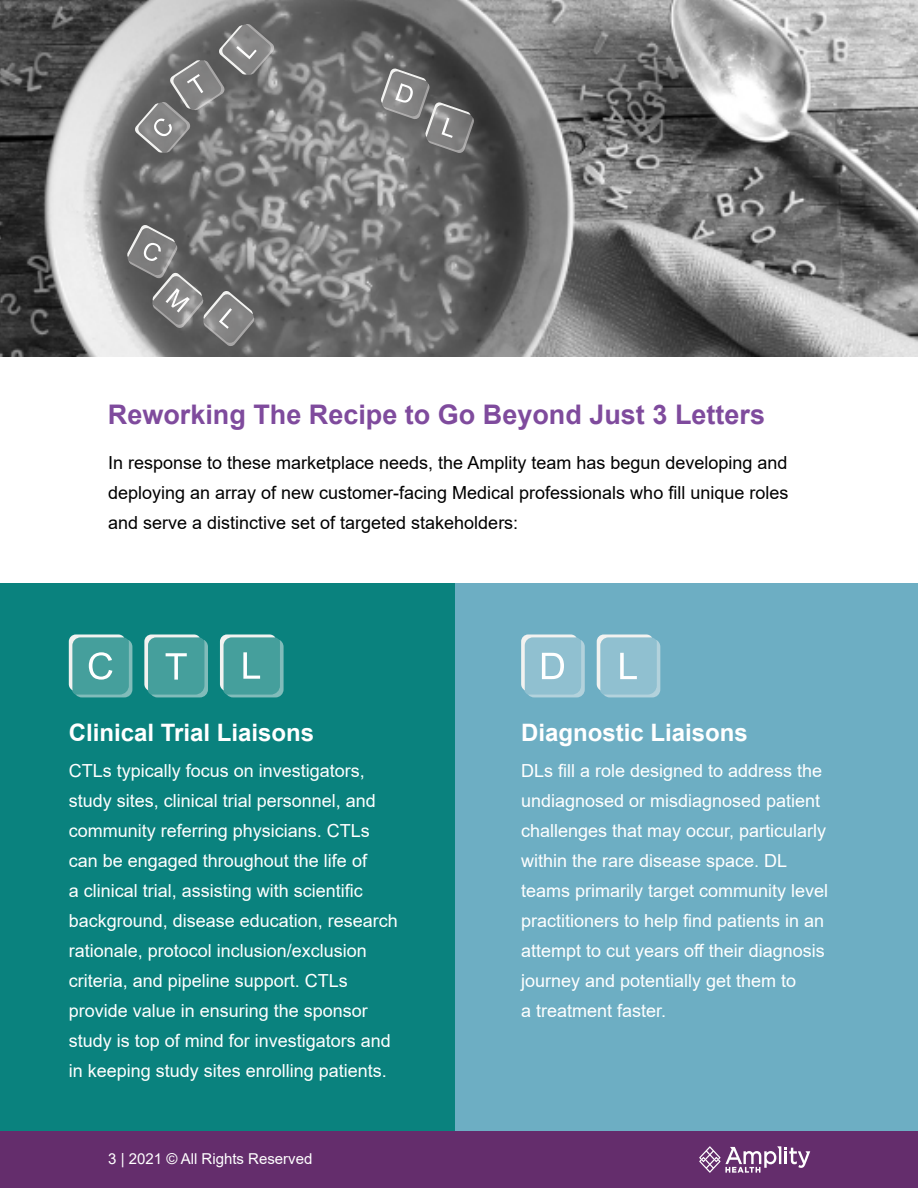
<style>
.page{position:relative;width:918px;height:1188px;background:#fff}
.page>*{position:absolute;margin:0;border:0;box-sizing:border-box;transform-origin:0 0}
.t1{font:700 27px "Arial";color:#7f4b9d}
.t2{font:700 24px "Arial";color:#fff}
.t3{font:18px/30px "Arial";color:#fff}
.t4{font:18px/30px "Arial";color:#000;text-align:justify}
.t5{font:15px "Arial";color:#fff}
</style>
<div class="page">
<img style="left:0;top:0;width:917px;height:357px">
<div style="left:0;top:584px;width:455px;height:575px;background:#0a827e"></div>
<div style="left:455px;top:584px;width:463px;height:575px;background:#6daec3"></div>
<svg style="left:69px;top:635px;width:63px;height:62px;background:#5faca9"></svg>
<svg style="left:144px;top:635px;width:64px;height:62px;background:#5caaa7"></svg>
<svg style="left:220px;top:635px;width:64px;height:62px;background:#5caaa7"></svg>
<svg style="left:521px;top:635px;width:64px;height:62px;background:#a0c8d6"></svg>
<svg style="left:597px;top:635px;width:63px;height:62px;background:#9dc7d4"></svg>
<svg style="left:134px;top:24px;width:141px;height:129px;background:#848484"></svg>
<svg style="left:381px;top:68px;width:93px;height:86px;background:#757575"></svg>
<svg style="left:127px;top:224px;width:128px;height:123px;background:#797979"></svg>
<div style="left:0;top:1131px;width:918px;height:57px;background:#642d6c"></div>
<svg style="left:699px;top:1146px;width:111px;height:27px"></svg>
<p class="t1" style="left:108px;top:395px;width:659px">Reworking The Recipe to Go Beyond Just 3 Letters</p>
<p class="t4" style="left:108px;top:447px;width:682px">In response to these marketplace needs, the Amplity team has begun developing and deploying an array of new customer-facing Medical professionals who fill unique roles and serve a distinctive set of targeted stakeholders:</p>
<p class="t2" style="left:69px;top:715px;width:247px">Clinical Trial Liaisons</p>
<p class="t3" style="left:69px;top:755px;width:331px">CTLs typically focus on investigators, study sites, clinical trial personnel, and community referring physicians. CTLs can be engaged throughout the life of<br>a clinical trial, assisting with scientific background, disease education, research rationale, protocol inclusion/exclusion</p>
<p class="t3" style="left:69px;top:965px;width:281px">criteria, and pipeline support. CTLs</p>
<p class="t3" style="left:69px;top:995px;width:324px">provide value in ensuring the sponsor study is top of mind for investigators and in keeping study sites enrolling patients.</p>
<p class="t5" style="left:108px;top:1148px;width:206px">3 | 2021 ©️ All Rights Reserved</p>
<p class="t2" style="left:521px;top:715px;width:228px">Diagnostic Liaisons</p>
<p class="t3" style="left:521px;top:755px;width:307px">DLs fill a role designed to address the undiagnosed or misdiagnosed patient challenges that may occur, particularly within the rare disease space. DL</p>
<p class="t3" style="left:521px;top:875px;width:309px">teams primarily target community level</p>
<p class="t3" style="left:521px;top:905px;width:305px;text-align:justify">practitioners to help find patients in an attempt to cut years off their diagnosis journey and potentially get them to</p>
<p class="t3" style="left:521px;top:995px;width:147px">a treatment faster.</p>
</div>
